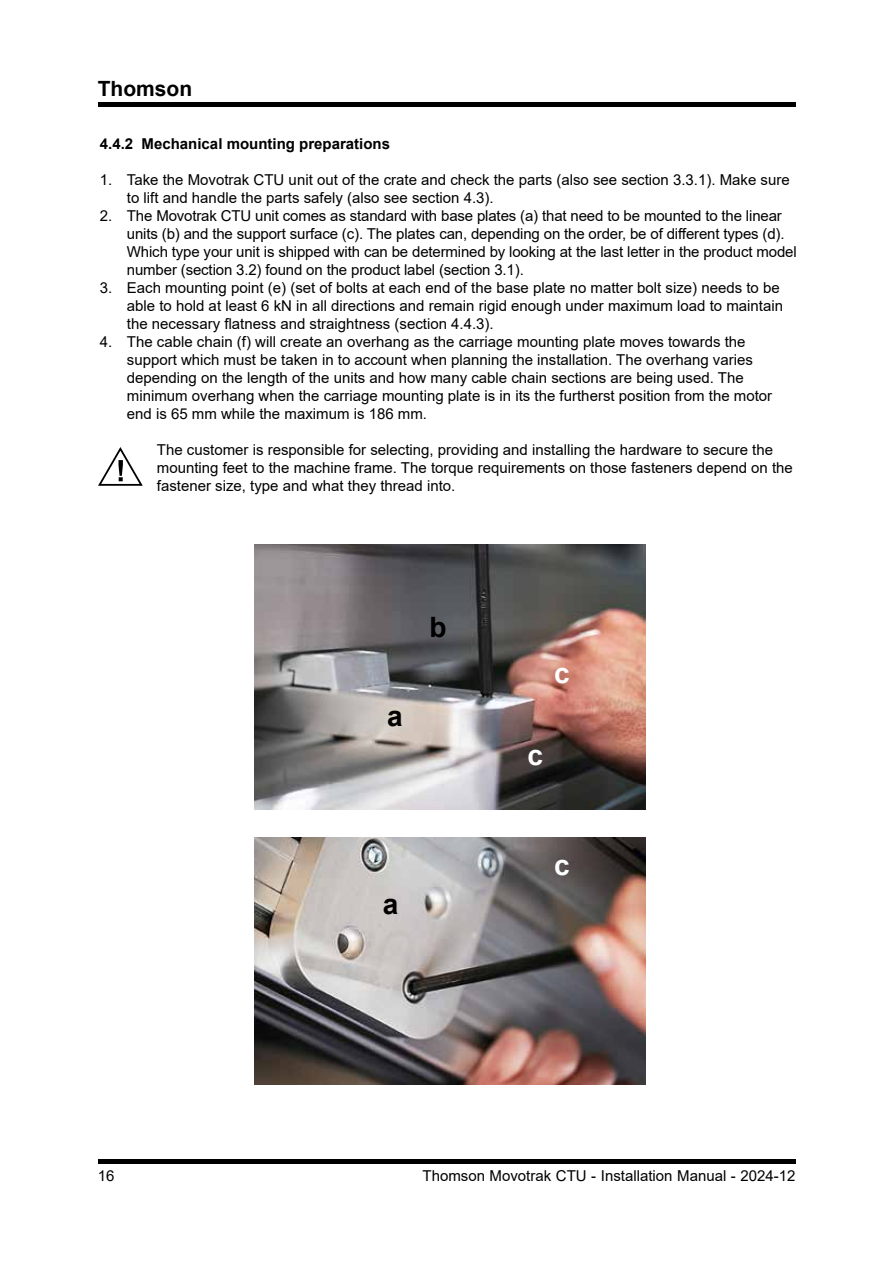
<style>
.page{position:relative;width:893px;height:1263px;background:#fff}
.page>*{position:absolute;margin:0;border:0;box-sizing:border-box;transform-origin:0 0}
.t1{font:700 28.05px "Arial";color:#000}
.t2{font:700 28.05px "Arial";color:#fff}
.t3{font:700 21px "Arial";color:#000}
.t4{font:15px/18px "Arial";color:#000}
.t5{font:700 15px "Arial";color:#000}
</style>
<div class="page">
<div style="left:98px;top:102px;width:698px;height:5px;background:#000"></div>
<hr style="left:98px;top:1159px;width:698px;height:4px;background:#000">
<svg style="left:98px;top:447px;width:45px;height:39px"></svg>
<img style="left:254px;top:837px;width:391px;height:248px">
<img style="left:254px;top:544px;width:391px;height:266px">
<h2 class="t3" style="left:98px;top:74px;width:96px">Thomson</h2>
<p class="t5" style="left:100px;top:133px;width:292px">4.4.2 Mechanical mounting preparations</p>
<p class="t4" style="left:127px;top:171px;width:664px;text-indent:-27px">1. Take the Movotrak CTU unit out of the crate and check the parts (also see section 3.3.1). Make sure to lift and handle the parts safely (also see section 4.3).</p>
<p class="t4" style="left:127px;top:207px;width:671px;text-indent:-27px">2. The Movotrak CTU unit comes as standard with base plates (a) that need to be mounted to the linear units (b) and the support surface (c). The plates can, depending on the order, be of different types (d).<br>Which type your unit is shipped with can be determined by looking at the last letter in the product model number (section 3.2) found on the product label (section 3.1).</p>
<p class="t4" style="left:127px;top:279px;width:658px;text-indent:-27px">3. Each mounting point (e) (set of bolts at each end of the base plate no matter bolt size) needs to be able to hold at least 6 kN in all directions and remain rigid enough under maximum load to maintain the necessary flatness and straightness (section 4.4.3).</p>
<p class="t4" style="left:127px;top:333px;width:647px;text-indent:-27px">4. The cable chain (f) will create an overhang as the carriage mounting plate moves towards the support which must be taken in to account when planning the installation. The overhang varies depending on the length of the units and how many cable chain sections are being used. The minimum overhang when the carriage mounting plate is in its the furtherst position from the motor end is 65 mm while the maximum is 186 mm.</p>
<p class="t4" style="left:157px;top:441px;width:637px">The customer is responsible for selecting, providing and installing the hardware to secure the mounting feet to the machine frame. The torque requirements on those fasteners depend on the fastener size, type and what they thread into.</p>
<h1 class="t1" style="left:429px;top:607px;width:19px">b</h1>
<h1 class="t1" style="left:387px;top:697px;width:17px">a</h1>
<h1 class="t1" style="left:383px;top:884px;width:17px">a</h1>
<h1 class="t2" style="left:554px;top:653px;width:17px">c</h1>
<h1 class="t2" style="left:527px;top:735px;width:17px">c</h1>
<h1 class="t2" style="left:554px;top:845px;width:17px">c</h1>
<p class="t4" style="left:98px;top:1167px;width:18px">16</p>
<p class="t4" style="left:422px;top:1167px;width:375px">Thomson Movotrak CTU - Installation Manual - 2024-12</p>
</div>
